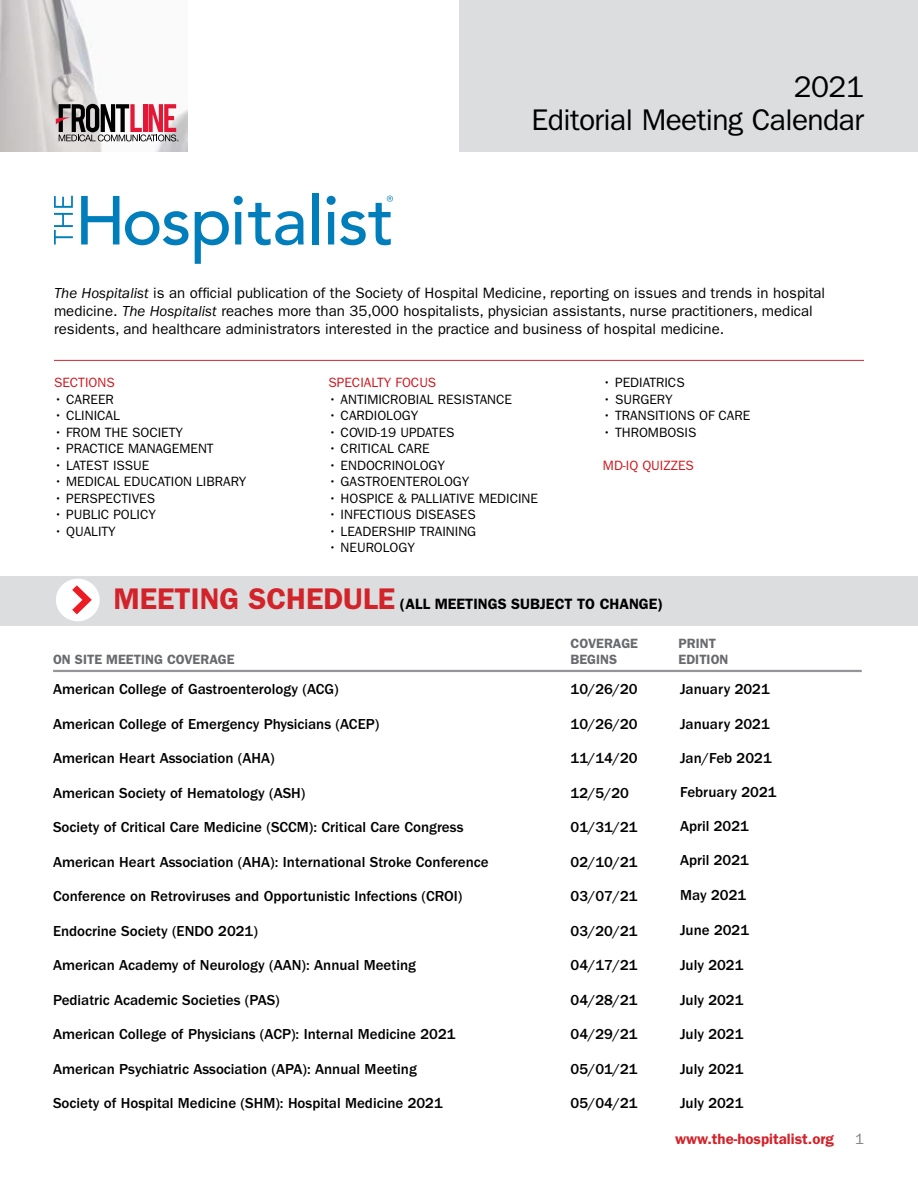
<style>
.page{position:relative;width:918px;height:1188px;background:#fff}
.page>*{position:absolute;margin:0;border:0;box-sizing:border-box;transform-origin:0 0}
.t1{font:30px/33px "ITC Franklin Gothic Std";letter-spacing:-.02em;color:#000;text-align:right}
.t2{font:500 15px "ITC Franklin Gothic Std";color:#000}
.t3{font:15px/18px "ITC Franklin Gothic Std";color:#000}
.t4{font:600 15px "ITC Franklin Gothic Std";color:#000}
.t5{font:600 15px "ITC Franklin Gothic Std";color:#d2232a}
.t6{font:15px "ITC Franklin Gothic Std";color:#808080}
.t7{font:13.5px "ITC Franklin Gothic Std";color:#000}
.t8{font:600 13.5px "ITC Franklin Gothic Std";color:#696a6d}
.t9{font:13.5px "ITC Franklin Gothic Std";color:#ce171e}
.s1{font-style:italic}
.s2{font-size:30px;color:#d2232a}
</style>
<div class="page">
<svg style="left:54px;top:196px;width:19px;height:49px"></svg>
<svg style="left:81px;top:196px;width:38px;height:48px"></svg>
<svg style="left:125px;top:211px;width:64px;height:34px"></svg>
<svg style="left:195px;top:196px;width:109px;height:68px"></svg>
<div style="left:312px;top:193px;width:7px;height:51px;background:#007dbb"></div>
<svg style="left:327px;top:196px;width:66px;height:49px"></svg>
<div style="left:459px;top:0;width:459px;height:151px;background:#dcddde"></div>
<img style="left:0;top:0;width:187px;height:151px">
<svg style="left:56px;top:104px;width:123px;height:37px"></svg>
<div style="left:0;top:576px;width:918px;height:50px;background:#dcddde"></div>
<div style="left:56px;top:579px;width:44px;height:42px;background:#fff;border-radius:50%"></div>
<svg style="left:72px;top:585px;width:20px;height:29px"></svg>
<hr style="left:53px;top:670px;width:809px;height:2px;background:#939598">
<hr style="left:54px;top:360px;width:810px;height:1px;background:#d2232a">
<h1 class="t1" style="left:532px;top:71px;width:334px">2021<br>Editorial Meeting Calendar</h1>
<p class="t3" style="left:54px;top:284px;width:773px"><span class="s1">The Hospitalist</span> is an official publication of the Society of Hospital Medicine, reporting on issues and trends in hospital medicine. <span class="s1">The Hospitalist</span> reaches more than 35,000 hospitalists, physician assistants, nurse practitioners, medical residents, and healthcare administrators interested in the practice and business of hospital medicine.</p>
<p class="t9" style="left:54px;top:375px;width:62px">SECTIONS</p>
<p class="t7" style="left:54px;top:391px;width:61px">• CAREER</p>
<p class="t7" style="left:54px;top:408px;width:67px">• CLINICAL</p>
<p class="t7" style="left:54px;top:424px;width:131px">• FROM THE SOCIETY</p>
<p class="t7" style="left:54px;top:441px;width:161px">• PRACTICE MANAGEMENT</p>
<p class="t7" style="left:54px;top:457px;width:97px">• LATEST ISSUE</p>
<p class="t7" style="left:54px;top:474px;width:194px">• MEDICAL EDUCATION LIBRARY</p>
<p class="t7" style="left:54px;top:490px;width:103px">• PERSPECTIVES</p>
<p class="t7" style="left:54px;top:507px;width:104px">• PUBLIC POLICY</p>
<p class="t7" style="left:54px;top:523px;width:63px">• QUALITY</p>
<p class="t9" style="left:328px;top:375px;width:109px">SPECIALTY FOCUS</p>
<p class="t7" style="left:328px;top:391px;width:185px">• ANTIMICROBIAL RESISTANCE</p>
<p class="t7" style="left:328px;top:408px;width:91px">• CARDIOLOGY</p>
<p class="t7" style="left:328px;top:424px;width:128px">• COVID-19 UPDATES</p>
<p class="t7" style="left:328px;top:441px;width:103px">• CRITICAL CARE</p>
<p class="t7" style="left:328px;top:457px;width:118px">• ENDOCRINOLOGY</p>
<p class="t7" style="left:328px;top:474px;width:142px">• GASTROENTEROLOGY</p>
<p class="t7" style="left:328px;top:490px;width:211px">• HOSPICE &amp; PALLIATIVE MEDICINE</p>
<p class="t7" style="left:328px;top:507px;width:149px">• INFECTIOUS DISEASES</p>
<p class="t7" style="left:328px;top:523px;width:149px">• LEADERSHIP TRAINING</p>
<p class="t7" style="left:328px;top:540px;width:88px">• NEUROLOGY</p>
<p class="t7" style="left:603px;top:375px;width:83px">• PEDIATRICS</p>
<p class="t7" style="left:603px;top:391px;width:71px">• SURGERY</p>
<p class="t7" style="left:603px;top:408px;width:149px">• TRANSITIONS OF CARE</p>
<p class="t7" style="left:603px;top:424px;width:95px">• THROMBOSIS</p>
<p class="t9" style="left:603px;top:457px;width:92px">MD-IQ QUIZZES</p>
<p class="t4" style="left:113px;top:595px;width:551px"><span class="s2">MEETING SCHEDULE</span> (ALL MEETINGS SUBJECT TO CHANGE)</p>
<p class="t8" style="left:571px;top:635px;width:69px">COVERAGE</p>
<p class="t8" style="left:679px;top:635px;width:39px">PRINT</p>
<p class="t8" style="left:53px;top:651px;width:183px">ON SITE MEETING COVERAGE</p>
<p class="t8" style="left:571px;top:651px;width:48px">BEGINS</p>
<p class="t8" style="left:679px;top:651px;width:51px">EDITION</p>
<p class="t2" style="left:53px;top:681px;width:287px">American College of Gastroenterology (ACG)</p>
<p class="t2" style="left:571px;top:681px;width:69px">10/26/20</p>
<p class="t2" style="left:680px;top:681px;width:91px">January 2021</p>
<p class="t2" style="left:53px;top:715px;width:328px">American College of Emergency Physicians (ACEP)</p>
<p class="t2" style="left:571px;top:715px;width:69px">10/26/20</p>
<p class="t2" style="left:680px;top:715px;width:91px">January 2021</p>
<p class="t2" style="left:53px;top:750px;width:223px">American Heart Association (AHA)</p>
<p class="t2" style="left:571px;top:750px;width:69px">11/14/20</p>
<p class="t2" style="left:680px;top:750px;width:93px">Jan/Feb 2021</p>
<p class="t2" style="left:53px;top:784px;width:254px">American Society of Hematology (ASH)</p>
<p class="t2" style="left:571px;top:784px;width:60px">12/5/20</p>
<p class="t2" style="left:53px;top:819px;width:412px">Society of Critical Care Medicine (SCCM): Critical Care Congress</p>
<p class="t2" style="left:571px;top:819px;width:69px">01/31/21</p>
<p class="t2" style="left:53px;top:853px;width:437px">American Heart Association (AHA): International Stroke Conference</p>
<p class="t2" style="left:571px;top:853px;width:69px">02/10/21</p>
<p class="t2" style="left:53px;top:888px;width:411px">Conference on Retroviruses and Opportunistic Infections (CROI)</p>
<p class="t2" style="left:571px;top:888px;width:69px">03/07/21</p>
<p class="t2" style="left:53px;top:922px;width:206px">Endocrine Society (ENDO 2021)</p>
<p class="t2" style="left:571px;top:922px;width:69px">03/20/21</p>
<p class="t2" style="left:680px;top:783px;width:98px">February 2021</p>
<p class="t2" style="left:680px;top:818px;width:70px">April 2021</p>
<p class="t2" style="left:680px;top:852px;width:70px">April 2021</p>
<p class="t2" style="left:680px;top:886px;width:68px">May 2021</p>
<p class="t2" style="left:680px;top:921px;width:71px">June 2021</p>
<p class="t2" style="left:53px;top:957px;width:364px">American Academy of Neurology (AAN): Annual Meeting</p>
<p class="t2" style="left:571px;top:957px;width:69px">04/17/21</p>
<p class="t2" style="left:680px;top:957px;width:65px">July 2021</p>
<p class="t2" style="left:53px;top:991px;width:228px">Pediatric Academic Societies (PAS)</p>
<p class="t2" style="left:571px;top:991px;width:69px">04/28/21</p>
<p class="t2" style="left:680px;top:991px;width:65px">July 2021</p>
<p class="t2" style="left:53px;top:1026px;width:404px">American College of Physicians (ACP): Internal Medicine 2021</p>
<p class="t2" style="left:571px;top:1026px;width:69px">04/29/21</p>
<p class="t2" style="left:680px;top:1026px;width:65px">July 2021</p>
<p class="t2" style="left:53px;top:1060px;width:365px">American Psychiatric Association (APA): Annual Meeting</p>
<p class="t2" style="left:571px;top:1060px;width:69px">05/01/21</p>
<p class="t2" style="left:680px;top:1060px;width:65px">July 2021</p>
<p class="t2" style="left:53px;top:1095px;width:391px">Society of Hospital Medicine (SHM): Hospital Medicine 2021</p>
<p class="t2" style="left:571px;top:1095px;width:69px">05/04/21</p>
<p class="t2" style="left:680px;top:1095px;width:65px">July 2021</p>
<p class="t5" style="left:675px;top:1130px;width:161px">www.the-hospitalist.org</p>
<p class="t6" style="left:855px;top:1131px;width:10px">1</p>
</div>
